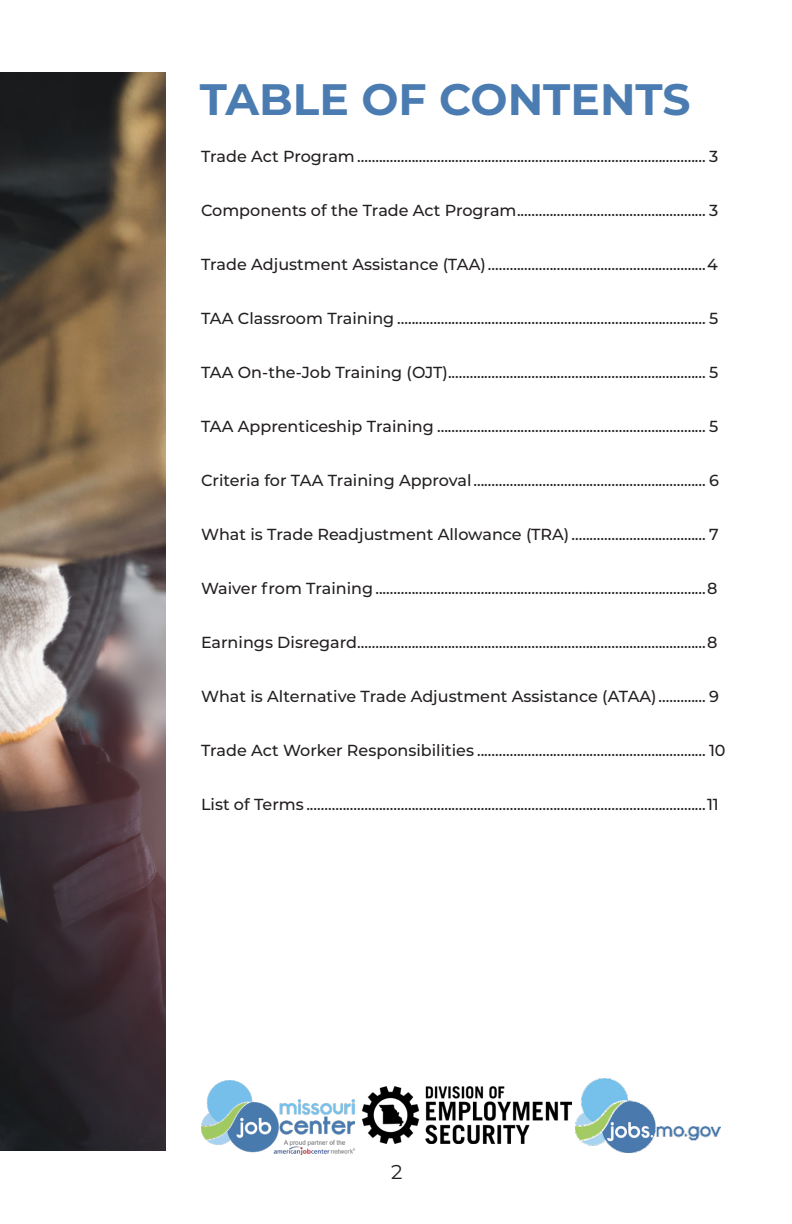
<style>
.page{position:relative;width:792px;height:1224px;background:#fff}
.page>*{position:absolute;margin:0;border:0;box-sizing:border-box;transform-origin:0 0}
.t1{font:700 44px "Montserrat";color:#4b7cb1}
.t2{font:20px "Montserrat";color:#231f20}
.t3{font:500 16px "Montserrat";color:#231f20}
</style>
<div class="page">
<img style="left:0;top:72px;width:166px;height:1079px">
<img style="left:576px;top:1078px;width:145px;height:75px">
<img style="left:201px;top:1080px;width:153px;height:75px">
<img style="left:362px;top:1087px;width:210px;height:57px">
<p class="t1" style="left:200px;top:67px;width:492px">TABLE OF CONTENTS</p>
<p class="t3" style="left:201px;top:145px;width:519px">Trade Act Program................................................................................................ 3</p>
<p class="t3" style="left:201px;top:199px;width:519px">Components of the Trade Act Program.................................................... 3</p>
<p class="t3" style="left:201px;top:253px;width:518px">Trade Adjustment Assistance (TAA)............................................................4</p>
<p class="t3" style="left:201px;top:307px;width:519px">TAA Classroom Training ..................................................................................... 5</p>
<p class="t3" style="left:201px;top:361px;width:519px">TAA On-the-Job Training (OJT)....................................................................... 5</p>
<p class="t3" style="left:201px;top:415px;width:519px">TAA Apprenticeship Training .......................................................................... 5</p>
<p class="t3" style="left:201px;top:469px;width:519px">Criteria for TAA Training Approval................................................................ 6</p>
<p class="t3" style="left:201px;top:523px;width:519px">What is Trade Readjustment Allowance (TRA)..................................... 7</p>
<p class="t3" style="left:201px;top:577px;width:518px">Waiver from Training...........................................................................................8</p>
<p class="t3" style="left:201px;top:631px;width:518px">Earnings Disregard................................................................................................8</p>
<p class="t3" style="left:201px;top:685px;width:519px">What is Alternative Trade Adjustment Assistance (ATAA)............. 9</p>
<p class="t3" style="left:201px;top:739px;width:526px">Trade Act Worker Responsibilities ............................................................... 10</p>
<p class="t3" style="left:201px;top:793px;width:519px">List of Terms ..............................................................................................................11</p>
<p class="t2" style="left:391px;top:1159px;width:13px">2</p>
</div>
